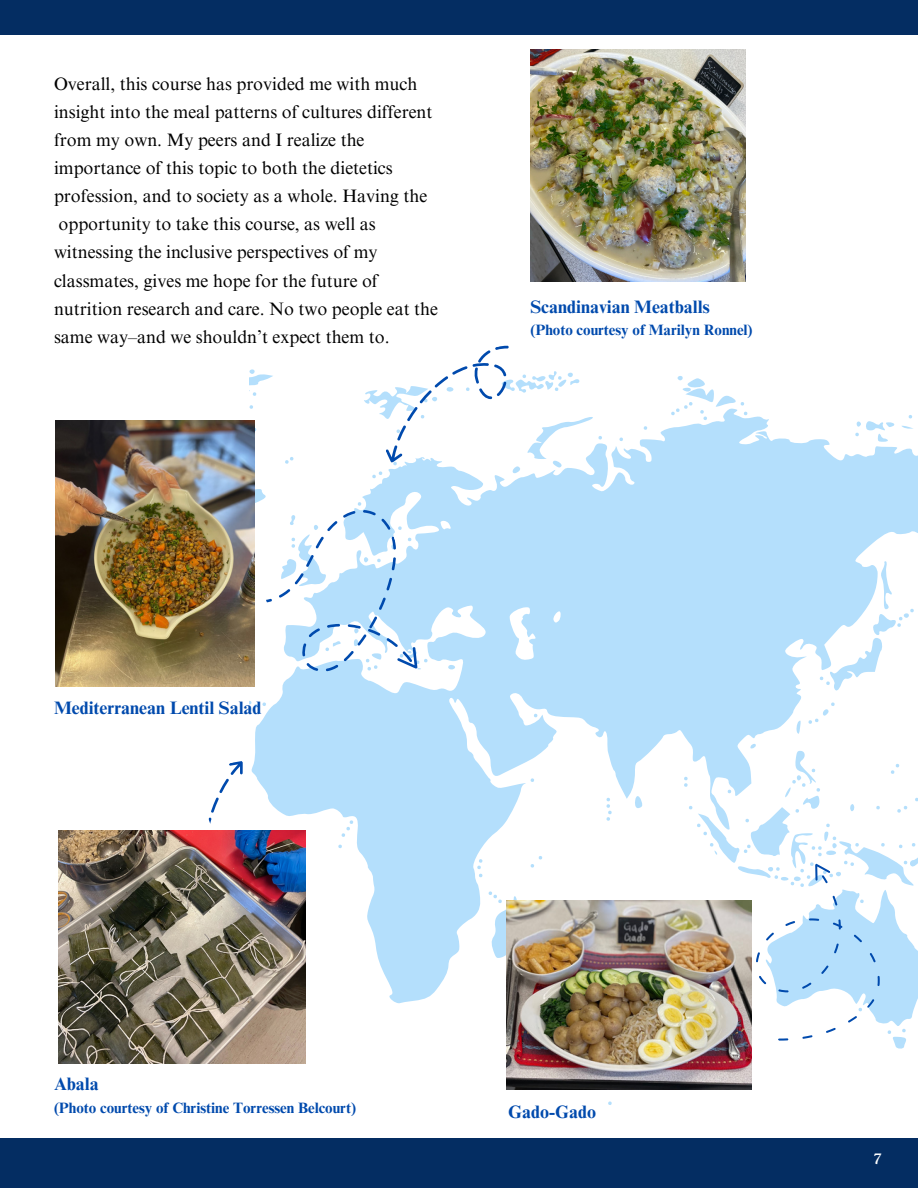
<style>
.page{position:relative;width:918px;height:1188px;background:#fff}
.page>*{position:absolute;margin:0;border:0;box-sizing:border-box;transform-origin:0 0}
.t1{font:18px/28.2px "Times NRMT Pro";color:#000001}
.t2{font:700 18px "Times NRMT Pro";color:#004aad}
.t3{font:700 15px "Times NRMT Pro";color:#004aad}
.t4{font:15px "Roca Two";color:#fff}
</style>
<div class="page">
<svg style="left:250px;top:369px;width:668px;height:736px"></svg>
<img style="left:506px;top:900px;width:245px;height:189px">
<img style="left:55px;top:421px;width:200px;height:265px">
<img style="left:59px;top:830px;width:246px;height:233px">
<img style="left:530px;top:50px;width:215px;height:232px">
<svg style="left:367px;top:345px;width:163px;height:118px"></svg>
<img style="left:193px;top:759px;width:79px;height:100px">
<svg style="left:240px;top:479px;width:196px;height:230px"></svg>
<svg style="left:718px;top:860px;width:194px;height:209px"></svg>
<div style="left:0;top:1139px;width:918px;height:49px;background:#042d62"></div>
<div style="left:0;top:0;width:918px;height:35px;background:#042d62"></div>
<p class="t1" style="left:54px;top:72px;width:386px">Overall, this course has provided me with much insight into the meal patterns of cultures different from my own. My peers and I realize the importance of this topic to both the dietetics profession, and to society as a whole. Having the opportunity to take this course, as well as witnessing the inclusive perspectives of my classmates, gives me hope for the future of nutrition research and care. No two people eat the same way–and we shouldn’t expect them to.</p>
<p class="t2" style="left:530px;top:300px;width:181px">Scandinavian Meatballs</p>
<p class="t3" style="left:530px;top:324px;width:224px">(Photo courtesy of Marilyn Ronnel)</p>
<p class="t2" style="left:54px;top:702px;width:209px">Mediterranean Lentil Salad</p>
<p class="t2" style="left:54px;top:1077px;width:46px">Abala</p>
<p class="t3" style="left:54px;top:1102px;width:304px">(Photo courtesy of Christine Torressen Belcourt)</p>
<p class="t2" style="left:508px;top:1105px;width:89px">Gado-Gado</p>
<p class="t4" style="left:874px;top:1150px;width:9px">7</p>
</div>
